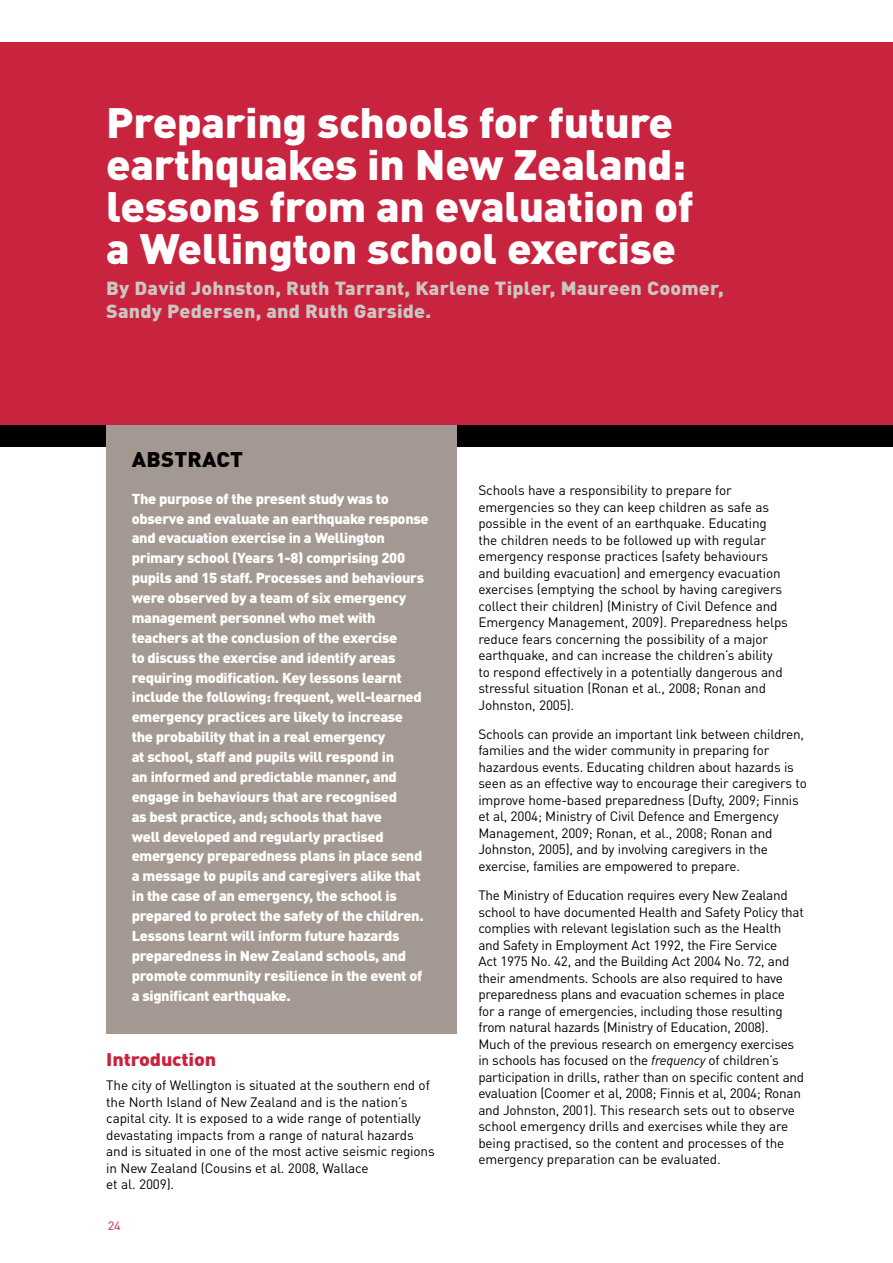
<style>
.page{position:relative;width:893px;height:1263px;background:#fff}
.page>*{position:absolute;margin:0;border:0;box-sizing:border-box;transform-origin:0 0}
.Article_Heading{font:900 42px/42px "DINOT";letter-spacing:-.01em;color:#fff;scale:1.05 1}
.Abstract_Heading{font:900 21px "DINOT";letter-spacing:.01em;color:#000;scale:1.05 1}
.Article_Sub_Heading{font:900 18.75px/22.5px "DINOT";letter-spacing:.01em;color:#cdc5c1;scale:1.05 1}
.Red_Sub_Heading{font:900 18px "DINOT";letter-spacing:-.01em;color:#c9243f;scale:1.1 1}
.Abstract_Text{font:900 14.25px/19.8px "DINOT";letter-spacing:-.025em;color:#fff}
.Body_Text{font:13.5px/16.5px "DINOT";letter-spacing:-.015em;color:#000}
.t1{font:12px "DINOT";color:#c9243f;scale:1.05 1}
.s1{font-style:italic}
</style>
<div class="page">
<div style="left:0;top:425px;width:893px;height:21px;background:#000"></div>
<div style="left:0;top:43px;width:893px;height:382px;background:#c9243f"></div>
<div style="left:106px;top:425px;width:351px;height:608px;background:#a49992"></div>
<p class="Article_Heading" style="left:106px;top:101px;width:561px">Preparing schools for future earthquakes in New Zealand: lessons from an evaluation of a Wellington school exercise</p>
<p class="Article_Sub_Heading" style="left:106px;top:277px;width:589px">By David Johnston, Ruth Tarrant, Karlene Tipler, Maureen Coomer,<br>Sandy Pedersen, and Ruth Garside.</p>
<p class="Abstract_Heading" style="left:132px;top:445px;width:107px">ABSTRACT</p>
<p class="Abstract_Text" style="left:132px;top:488px;width:298px">The purpose of the present study was to observe and evaluate an earthquake response and evacuation exercise in a Wellington primary school (Years 1-8) comprising 200 pupils and 15 staff. Processes and behaviours were observed by a team of six emergency management personnel who met with teachers at the conclusion of the exercise<br>to discuss the exercise and identify areas requiring modification. Key lessons learnt include the following: frequent, well-learned emergency practices are likely to increase<br>the probability that in a real emergency<br>at school, staff and pupils will respond in<br>an informed and predictable manner, and engage in behaviours that are recognised<br>as best practice, and; schools that have<br>well developed and regularly practised emergency preparedness plans in place send a message to pupils and caregivers alike that in the case of an emergency, the school is prepared to protect the safety of the children.<br>Lessons learnt will inform future hazards preparedness in New Zealand schools, and promote community resilience in the event of a significant earthquake.</p>
<p class="Red_Sub_Heading" style="left:106px;top:1048px;width:101px">Introduction</p>
<p class="Body_Text" style="left:106px;top:1077px;width:330px">The city of Wellington is situated at the southern end of the North Island of New Zealand and is the nation’s capital city. It is exposed to a wide range of potentially devastating impacts from a range of natural hazards and is situated in one of the most active seismic regions in New Zealand (Cousins et al. 2008, Wallace<br>et al. 2009).</p>
<p class="t1" style="left:108px;top:1218px;width:14px">24</p>
<p class="Body_Text" style="left:478px;top:482px;width:311px">Schools have a responsibility to prepare for emergencies so they can keep children as safe as possible in the event of an earthquake. Educating the children needs to be followed up with regular emergency response practices (safety behaviours and building evacuation) and emergency evacuation exercises (emptying the school by having caregivers collect their children) (Ministry of Civil Defence and Emergency Management, 2009). Preparedness helps reduce fears concerning the possibility of a major earthquake, and can increase the children’s ability<br>to respond effectively in a potentially dangerous and stressful situation (Ronan et al., 2008; Ronan and Johnston, 2005).</p>
<p class="Body_Text" style="left:478px;top:725px;width:330px">Schools can provide an important link between children, families and the wider community in preparing for hazardous events. Educating children about hazards is seen as an effective way to encourage their caregivers to improve home-based preparedness (Dufty, 2009; Finnis et al, 2004; Ministry of Civil Defence and Emergency Management, 2009; Ronan, et al., 2008; Ronan and Johnston, 2005), and by involving caregivers in the exercise, families are empowered to prepare.</p>
<p class="Body_Text" style="left:478px;top:887px;width:327px">The Ministry of Education requires every New Zealand school to have documented Health and Safety Policy that complies with relevant legislation such as the Health and Safety in Employment Act 1992, the Fire Service<br>Act 1975 No. 42, and the Building Act 2004 No. 72, and their amendments. Schools are also required to have preparedness plans and evacuation schemes in place for a range of emergencies, including those resulting from natural hazards (Ministry of Education, 2008).<br>Much of the previous research on emergency exercises in schools has focused on the <span class="s1">frequency</span> of children’s participation in drills, rather than on specific content and evaluation (Coomer et al, 2008; Finnis et al, 2004; Ronan and Johnston, 2001). This research sets out to observe school emergency drills and exercises while they are being practised, so the content and processes of the emergency preparation can be evaluated.</p>
</div>
